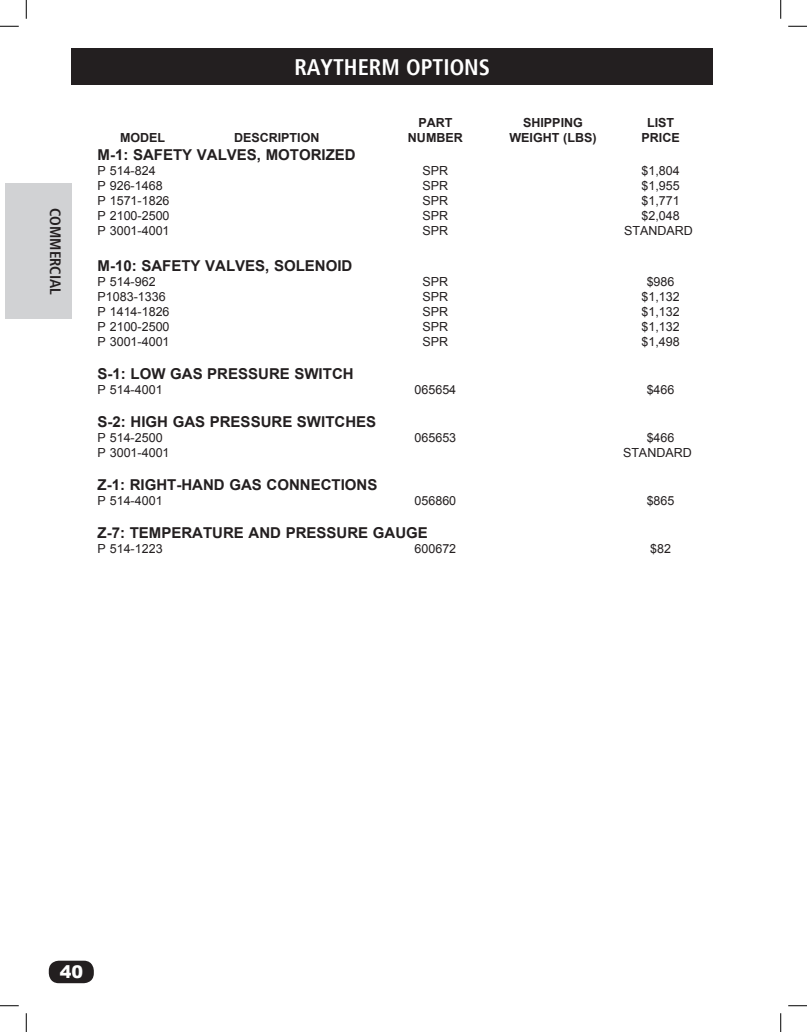
<style>
.page{position:relative;width:807px;height:1032px;background:#fff}
.page>*{position:absolute;margin:0;border:0;box-sizing:border-box;transform-origin:0 0}
.t1{font:700 condensed 22.5px "Frutiger";color:#fff}
.t2{font:900 17.5px "Arial";color:#fff}
.t3{font:700 15px "Arial";color:#231f20}
.t4{font:700 condensed 15px "Frutiger";color:#231f20}
.t5{font:12.5px "Arial";color:#231f20}
.t6{font:700 12.5px "Arial";color:#231f20}
</style>
<div class="page">
<div style="left:49px;top:960px;width:45px;height:22px;background:#231f20;border-radius:10px"></div>
<div style="left:5px;top:184px;width:66px;height:135px;background:#d1d2d4"></div>
<div style="left:71px;top:49px;width:641px;height:36px;background:#231f20"></div>
<svg style="left:0;top:25px;width:19px;height:2px"></svg>
<svg style="left:788px;top:25px;width:18px;height:2px"></svg>
<svg style="left:0;top:1005px;width:19px;height:1px"></svg>
<svg style="left:788px;top:1005px;width:18px;height:1px"></svg>
<svg style="left:25px;top:0;width:2px;height:19px"></svg>
<svg style="left:25px;top:1013px;width:2px;height:18px"></svg>
<svg style="left:780px;top:0;width:1px;height:19px"></svg>
<svg style="left:780px;top:1013px;width:1px;height:18px"></svg>
<p class="t4" style="left:64px;top:208px;width:88px;rotate:90deg">COMMERCIAL</p>
<h1 class="t1" style="left:294px;top:54px;width:197px">RAYTHERM OPTIONS</h1>
<p class="t6" style="left:418px;top:114px;width:36px">PART</p>
<p class="t6" style="left:523px;top:114px;width:61px">SHIPPING</p>
<p class="t6" style="left:646px;top:114px;width:29px">LIST</p>
<p class="t6" style="left:120px;top:129px;width:47px">MODEL</p>
<p class="t6" style="left:234px;top:129px;width:87px">DESCRIPTION</p>
<p class="t6" style="left:408px;top:129px;width:56px">NUMBER</p>
<p class="t6" style="left:509px;top:129px;width:89px">WEIGHT (LBS)</p>
<p class="t6" style="left:641px;top:129px;width:40px">PRICE</p>
<p class="t3" style="left:98px;top:144px;width:259px">M-1: SAFETY VALVES, MOTORIZED</p>
<p class="t5" style="left:98px;top:162px;width:60px">P 514-824</p>
<p class="t5" style="left:422px;top:162px;width:27px">SPR</p>
<p class="t5" style="left:641px;top:162px;width:40px">$1,804</p>
<p class="t5" style="left:98px;top:177px;width:66px">P 926-1468</p>
<p class="t5" style="left:422px;top:177px;width:27px">SPR</p>
<p class="t5" style="left:641px;top:177px;width:40px">$1,955</p>
<p class="t5" style="left:98px;top:192px;width:73px">P 1571-1826</p>
<p class="t5" style="left:422px;top:192px;width:27px">SPR</p>
<p class="t5" style="left:641px;top:192px;width:40px">$1,771</p>
<p class="t5" style="left:98px;top:207px;width:73px">P 2100-2500</p>
<p class="t5" style="left:422px;top:207px;width:27px">SPR</p>
<p class="t5" style="left:641px;top:207px;width:40px">$2,048</p>
<p class="t5" style="left:98px;top:222px;width:73px">P 3001-4001</p>
<p class="t5" style="left:422px;top:222px;width:27px">SPR</p>
<p class="t5" style="left:623px;top:222px;width:70px">STANDARD</p>
<p class="t3" style="left:98px;top:255px;width:256px">M-10: SAFETY VALVES, SOLENOID</p>
<p class="t5" style="left:98px;top:273px;width:60px">P 514-962</p>
<p class="t5" style="left:422px;top:273px;width:27px">SPR</p>
<p class="t5" style="left:646px;top:273px;width:29px">$986</p>
<p class="t5" style="left:98px;top:288px;width:70px">P1083-1336</p>
<p class="t5" style="left:422px;top:288px;width:27px">SPR</p>
<p class="t5" style="left:641px;top:288px;width:40px">$1,132</p>
<p class="t5" style="left:98px;top:303px;width:73px">P 1414-1826</p>
<p class="t5" style="left:422px;top:303px;width:27px">SPR</p>
<p class="t5" style="left:641px;top:303px;width:40px">$1,132</p>
<p class="t5" style="left:98px;top:318px;width:73px">P 2100-2500</p>
<p class="t5" style="left:422px;top:318px;width:27px">SPR</p>
<p class="t5" style="left:641px;top:318px;width:40px">$1,132</p>
<p class="t5" style="left:98px;top:333px;width:73px">P 3001-4001</p>
<p class="t5" style="left:422px;top:333px;width:27px">SPR</p>
<p class="t5" style="left:641px;top:333px;width:40px">$1,498</p>
<p class="t3" style="left:98px;top:363px;width:257px">S-1: LOW GAS PRESSURE SWITCH</p>
<p class="t5" style="left:98px;top:381px;width:66px">P 514-4001</p>
<p class="t5" style="left:414px;top:381px;width:43px">065654</p>
<p class="t5" style="left:646px;top:381px;width:29px">$466</p>
<p class="t3" style="left:98px;top:411px;width:280px">S-2: HIGH GAS PRESSURE SWITCHES</p>
<p class="t5" style="left:98px;top:429px;width:66px">P 514-2500</p>
<p class="t5" style="left:414px;top:429px;width:43px">065653</p>
<p class="t5" style="left:646px;top:429px;width:29px">$466</p>
<p class="t5" style="left:98px;top:444px;width:73px">P 3001-4001</p>
<p class="t5" style="left:622px;top:444px;width:70px">STANDARD</p>
<p class="t3" style="left:98px;top:474px;width:281px">Z-1: RIGHT-HAND GAS CONNECTIONS</p>
<p class="t5" style="left:98px;top:492px;width:66px">P 514-4001</p>
<p class="t5" style="left:414px;top:492px;width:43px">056860</p>
<p class="t5" style="left:646px;top:492px;width:29px">$865</p>
<p class="t3" style="left:98px;top:522px;width:332px">Z-7: TEMPERATURE AND PRESSURE GAUGE</p>
<p class="t5" style="left:98px;top:540px;width:66px">P 514-1223</p>
<p class="t5" style="left:414px;top:540px;width:43px">600672</p>
<p class="t5" style="left:650px;top:540px;width:22px">$82</p>
<h2 class="t2" style="left:60px;top:958px;width:25px">40</h2>
</div>
